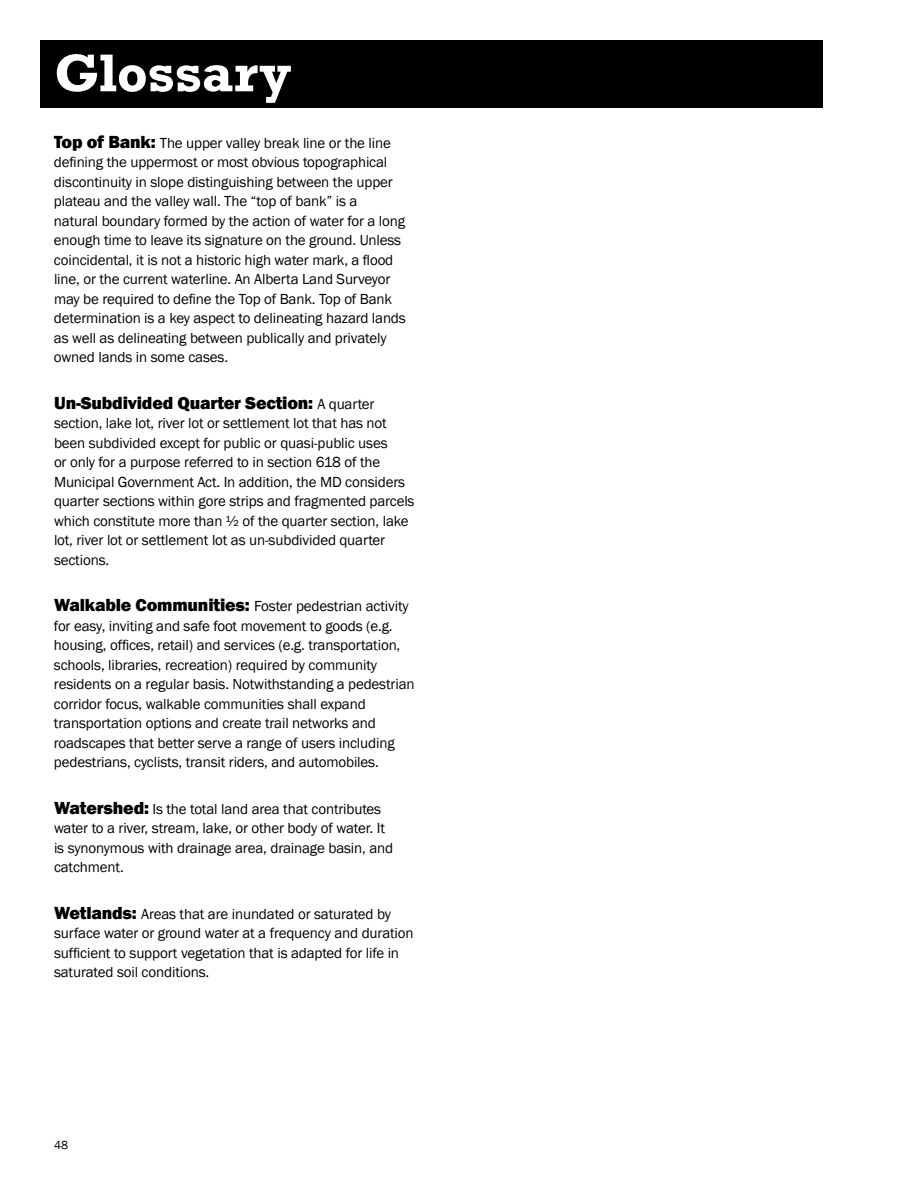
<style>
.page{position:relative;width:918px;height:1188px;background:#fff}
.page>*{position:absolute;margin:0;border:0;box-sizing:border-box;transform-origin:0 0}
.t1{font:700 54px "Rockwell";letter-spacing:-.005em;color:#fff}
.t2{font:800 18px "Franklin Gothic";letter-spacing:-.01em;color:#000}
.t3{font:15px/19.5px "Franklin Gothic";letter-spacing:-.01em;color:#000}
.t4{font:12px "Franklin Gothic";color:#000}
.s1{font-weight:800;font-size:18px}
.s2{font-weight:400;font-size:15px}
</style>
<div class="page">
<div style="left:40px;top:40px;width:784px;height:68px;background:#000"></div>
<h1 class="t1" style="left:54px;top:40px;width:239px">Glossary</h1>
<p class="t3" style="left:54px;top:133px;width:353px"><span class="s1">Top of Bank:</span> The upper valley break line or the line defining the uppermost or most obvious topographical discontinuity in slope distinguishing between the upper plateau and the valley wall. The “top of bank” is a<br>natural boundary formed by the action of water for a long enough time to leave its signature on the ground. Unless coincidental, it is not a historic high water mark, a flood line, or the current waterline. An Alberta Land Surveyor may be required to define the Top of Bank. Top of Bank determination is a key aspect to delineating hazard lands as well as delineating between publically and privately owned lands in some cases.</p>
<p class="t2" style="left:54px;top:391px;width:322px">Un-Subdivided Quarter Section: <span class="s2">A quarter</span></p>
<p class="t3" style="left:54px;top:414px;width:362px">section, lake lot, river lot or settlement lot that has not been subdivided except for public or quasi-public uses<br>or only for a purpose referred to in section 618 of the Municipal Government Act. In addition, the MD considers quarter sections within gore strips and fragmented parcels which constitute more than ½ of the quarter section, lake lot, river lot or settlement lot as un-subdivided quarter sections.</p>
<p class="t3" style="left:54px;top:597px;width:362px"><span class="s1">Walkable Communities:</span> Foster pedestrian activity for easy, inviting and safe foot movement to goods (e.g. housing, offices, retail) and services (e.g. transportation, schools, libraries, recreation) required by community residents on a regular basis. Notwithstanding a pedestrian corridor focus, walkable communities shall expand transportation options and create trail networks and roadscapes that better serve a range of users including pedestrians, cyclists, transit riders, and automobiles.</p>
<p class="t3" style="left:54px;top:799px;width:341px"><span class="s1">Watershed:</span> Is the total land area that contributes water to a river, stream, lake, or other body of water. It is synonymous with drainage area, drainage basin, and catchment.</p>
<p class="t3" style="left:54px;top:904px;width:361px"><span class="s1">Wetlands:</span> Areas that are inundated or saturated by surface water or ground water at a frequency and duration sufficient to support vegetation that is adapted for life in saturated soil conditions.</p>
<p class="t4" style="left:54px;top:1138px;width:16px">48</p>
</div>
